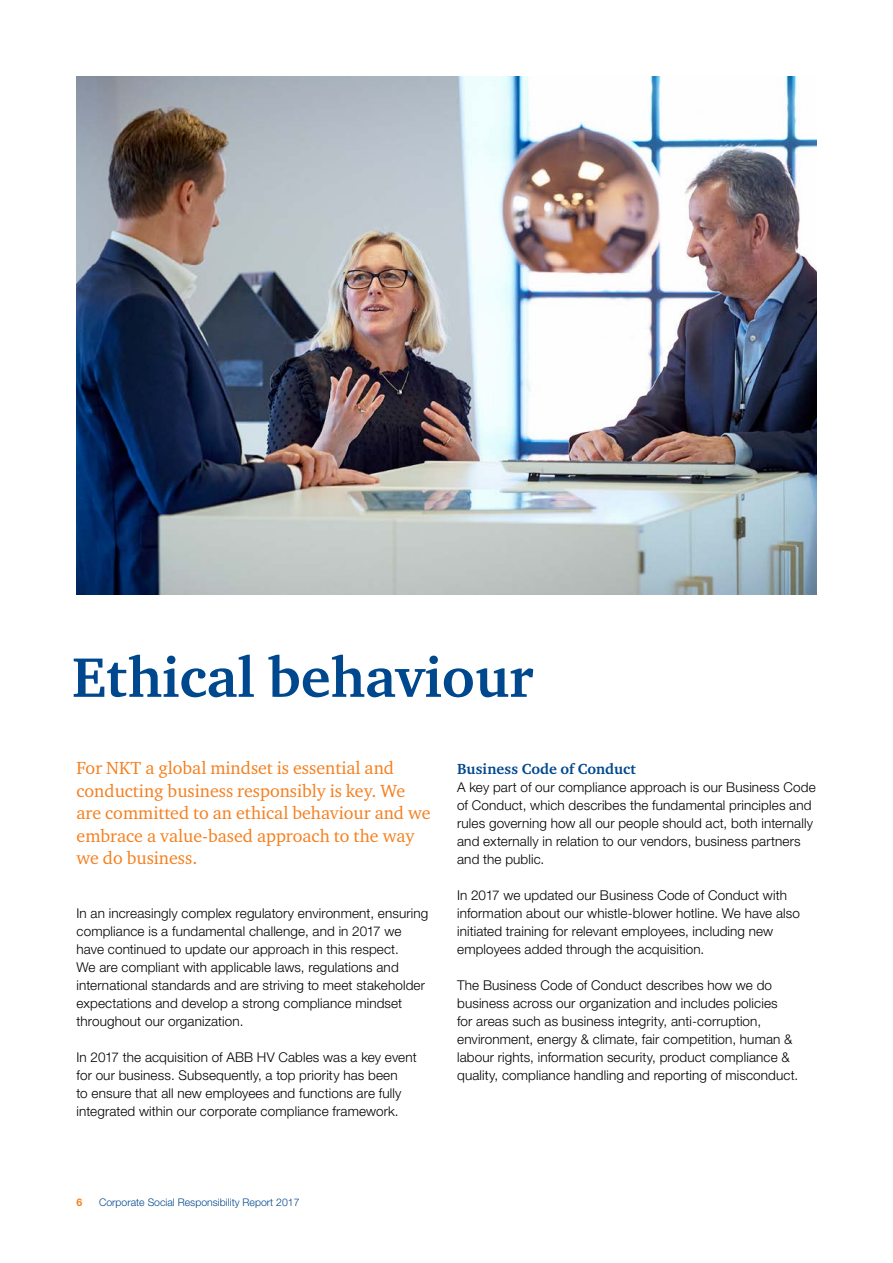
<style>
.page{position:relative;width:893px;height:1263px;background:#fff}
.page>*{position:absolute;margin:0;border:0;box-sizing:border-box;transform-origin:0 0}
.t1{font:700 57px "Charter ITC Std";color:#00488e}
.t2{font:18px/22.5px "Charter ITC Std";color:#f58020}
.t3{font:700 15px "Charter ITC Std";letter-spacing:.005em;color:#00488e}
.t4{font:300 13.5px/18px "Helvetica Neue LT Std";letter-spacing:.01em;color:#000}
.t5{font:300 10.5px "Helvetica Neue LT Std";color:#00488e}
.t6{font:700 10.5px "Helvetica Neue LT Std";color:#f58020}
</style>
<div class="page">
<img style="left:77px;top:77px;width:739px;height:517px">
<h1 class="t1" style="left:72px;top:642px;width:463px">Ethical behaviour</h1>
<h2 class="t2" style="left:77px;top:756px;width:355px">For NKT a global mindset is essential and conducting business responsibly is key. We are committed to an ethical behaviour and we embrace a value-based approach to the way we do business.</h2>
<p class="t4" style="left:77px;top:904px;width:353px">In an increasingly complex regulatory environment, ensuring compliance is a fundamental challenge, and in 2017 we have continued to update our approach in this respect.<br>We are compliant with applicable laws, regulations and international standards and are striving to meet stakeholder expectations and develop a strong compliance mindset throughout our organization.</p>
<p class="t4" style="left:77px;top:1048px;width:342px">In 2017 the acquisition of ABB HV Cables was a key event for our business. Subsequently, a top priority has been<br>to ensure that all new employees and functions are fully integrated within our corporate compliance framework.</p>
<p class="t3" style="left:457px;top:760px;width:180px">Business Code of Conduct</p>
<p class="t4" style="left:457px;top:778px;width:360px">A key part of our compliance approach is our Business Code of Conduct, which describes the fundamental principles and rules governing how all our people should act, both internally and externally in relation to our vendors, business partners and the public.</p>
<p class="t4" style="left:457px;top:886px;width:344px">In 2017 we updated our Business Code of Conduct with information about our whistle-blower hotline. We have also initiated training for relevant employees, including new employees added through the acquisition.</p>
<p class="t4" style="left:457px;top:976px;width:343px">The Business Code of Conduct describes how we do business across our organization and includes policies<br>for areas such as business integrity, anti-corruption, environment, energy &amp; climate, fair competition, human &amp; labour rights, information security, product compliance &amp; quality, compliance handling and reporting of misconduct.</p>
<p class="t6" style="left:77px;top:1196px;width:7px">6</p>
<p class="t5" style="left:99px;top:1196px;width:202px">Corporate Social Responsibility Report 2017</p>
</div>
